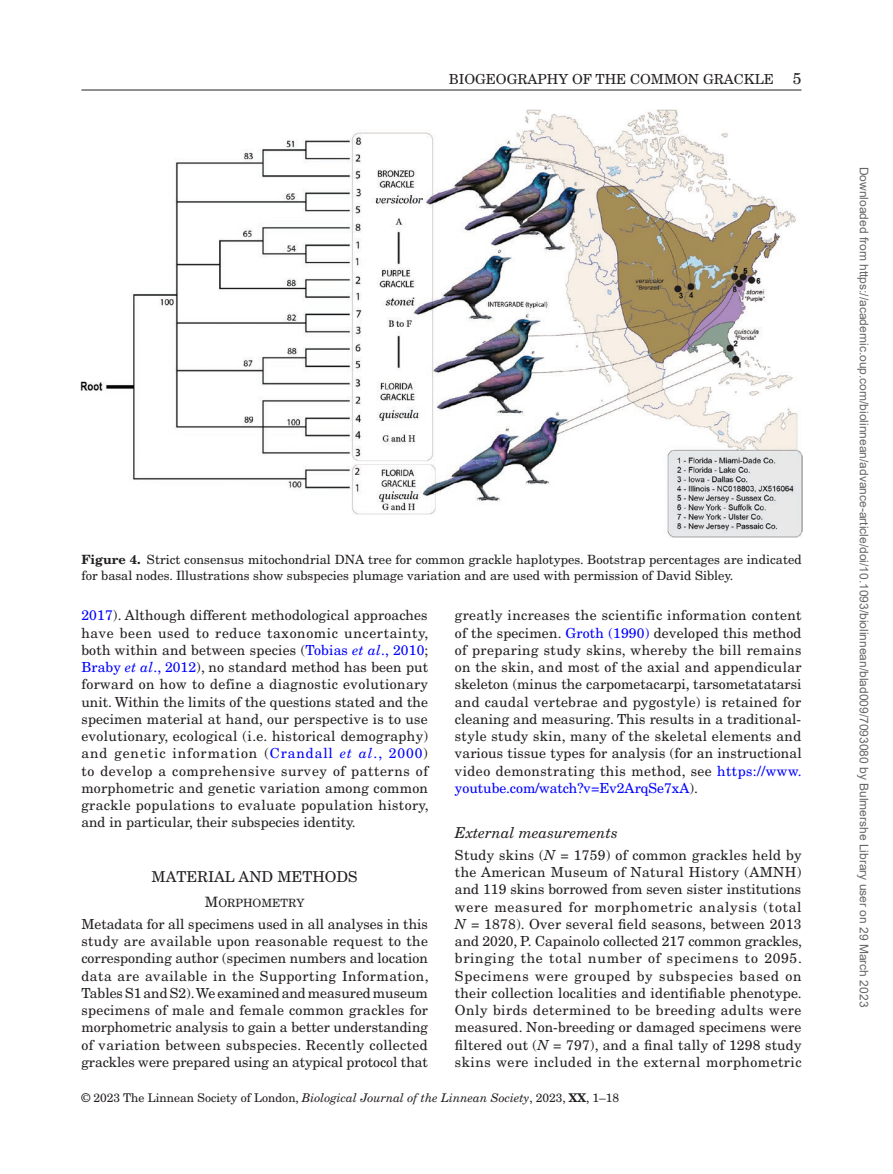
<style>
.page{position:relative;width:893px;height:1174px;background:#fff}
.page>*{position:absolute;margin:0;border:0;box-sizing:border-box;transform-origin:0 0}
.t1{font:italic 15px "New Century Schlbk LT Std";color:#231f20}
.t2{font:15px "New Century Schlbk LT Std";color:#231f20}
.t3{font:13.8px/17.2px "New Century Schlbk LT Std";color:#231f20;text-align:justify}
.t4{font:12.75px/16.5px "New Century Schlbk LT Std";color:#231f20}
.t5{font:12px "Arial";color:#666}
.t6{font:12px "New Century Schlbk LT Std";color:#231f20}
.t7{font:11.4px "New Century Schlbk LT Std Roman SC800";color:#231f20}
.s1{font-size:15.75px}
.s2{font-weight:700}
.s3{color:#00f}
.s4{font-style:italic;color:#00f}
.s5{font-size:14.25px}
.s6{font-style:italic}
</style>
<div class="page">
<hr style="left:81px;top:90px;width:720px;height:1px;background:#231f20">
<img style="left:80px;top:110px;width:722px;height:428px">
<p class="t3" style="left:449px;top:70px;width:354px">BIOGEOGRAPHY OF THE COMMON GRACKLE <span class="s1">5</span></p>
<p class="t4" style="left:81px;top:551px;width:722px"><span class="s2">Figure 4.</span> Strict consensus mitochondrial DNA tree for common grackle haplotypes. Bootstrap percentages are indicated for basal nodes. Illustrations show subspecies plumage variation and are used with permission of David Sibley.</p>
<p class="t3" style="left:81px;top:607px;width:349px"><span class="s3">2017</span>). Although different methodological approaches have been used to reduce taxonomic uncertainty, both within and between species (<span class="s3">Tobias</span> <span class="s4">et al</span><span class="s3">., 2010</span>; <span class="s3">Braby</span> <span class="s4">et al</span><span class="s3">., 2012</span>), no standard method has been put forward on how to define a diagnostic evolutionary unit. Within the limits of the questions stated and the specimen material at hand, our perspective is to use evolutionary, ecological (i.e. historical demography) and genetic information (<span class="s3">Crandall</span> <span class="s4">et al</span><span class="s3">., 2000</span>) to develop a comprehensive survey of patterns of morphometric and genetic variation among common grackle populations to evaluate population history, and in particular, their subspecies identity.</p>
<p class="t2" style="left:152px;top:867px;width:208px">MATERIAL AND METHODS</p>
<p class="t7" style="left:205px;top:896px;width:101px"><span class="s5">M</span>ORPHOMETRY</p>
<p class="t3" style="left:81px;top:915px;width:349px">Metadata for all specimens used in all analyses in this study are available upon reasonable request to the corresponding author (specimen numbers and location data are available in the Supporting Information, Tables S1 and S2). We examined and measured museum specimens of male and female common grackles for morphometric analysis to gain a better understanding of variation between subspecies. Recently collected grackles were prepared using an atypical protocol that</p>
<p class="t3" style="left:455px;top:607px;width:348px">greatly increases the scientific information content of the specimen. <span class="s3">Groth (1990)</span> developed this method of preparing study skins, whereby the bill remains on the skin, and most of the axial and appendicular skeleton (minus the carpometacarpi, tarsometatatarsi and caudal vertebrae and pygostyle) is retained for cleaning and measuring. This results in a traditional&shy;style study skin, many of the skeletal elements and various tissue types for analysis (for an instructional video demonstrating this method, see <span class="s3">https://www. youtube.com/watch?v=Ev2ArqSe7xA</span>).</p>
<p class="t1" style="left:455px;top:823px;width:164px">External measurements</p>
<p class="t3" style="left:455px;top:846px;width:349px">Study skins (<span class="s6">N</span> = 1759) of common grackles held by the American Museum of Natural History (AMNH) and 119 skins borrowed from seven sister institutions were measured for morphometric analysis (total <span class="s6">N</span> = 1878). Over several field seasons, between 2013 and 2020, P. Capainolo collected 217 common grackles, bringing the total number of specimens to 2095.<br>Specimens were grouped by subspecies based on their collection localities and identifiable phenotype.<br>Only birds determined to be breeding adults were measured. Non-breeding or damaged specimens were filtered out (<span class="s6">N</span> = 797), and a final tally of 1298 study skins were included in the external morphometric</p>
<p class="t6" style="left:81px;top:1090px;width:539px">© 2023 The Linnean Society of London, <span class="s6">Biological Journal of the Linnean Society</span>, 2023, <span class="s2">XX</span>, 1–18</p>
<p class="t5" style="left:868px;top:167px;width:842px;rotate:90deg">Downloaded from https://academic.oup.com/biolinnean/advance-article/doi/10.1093/biolinnean/blad009/7093080 by Bulmershe Library user on 29 March 2023</p>
</div>
